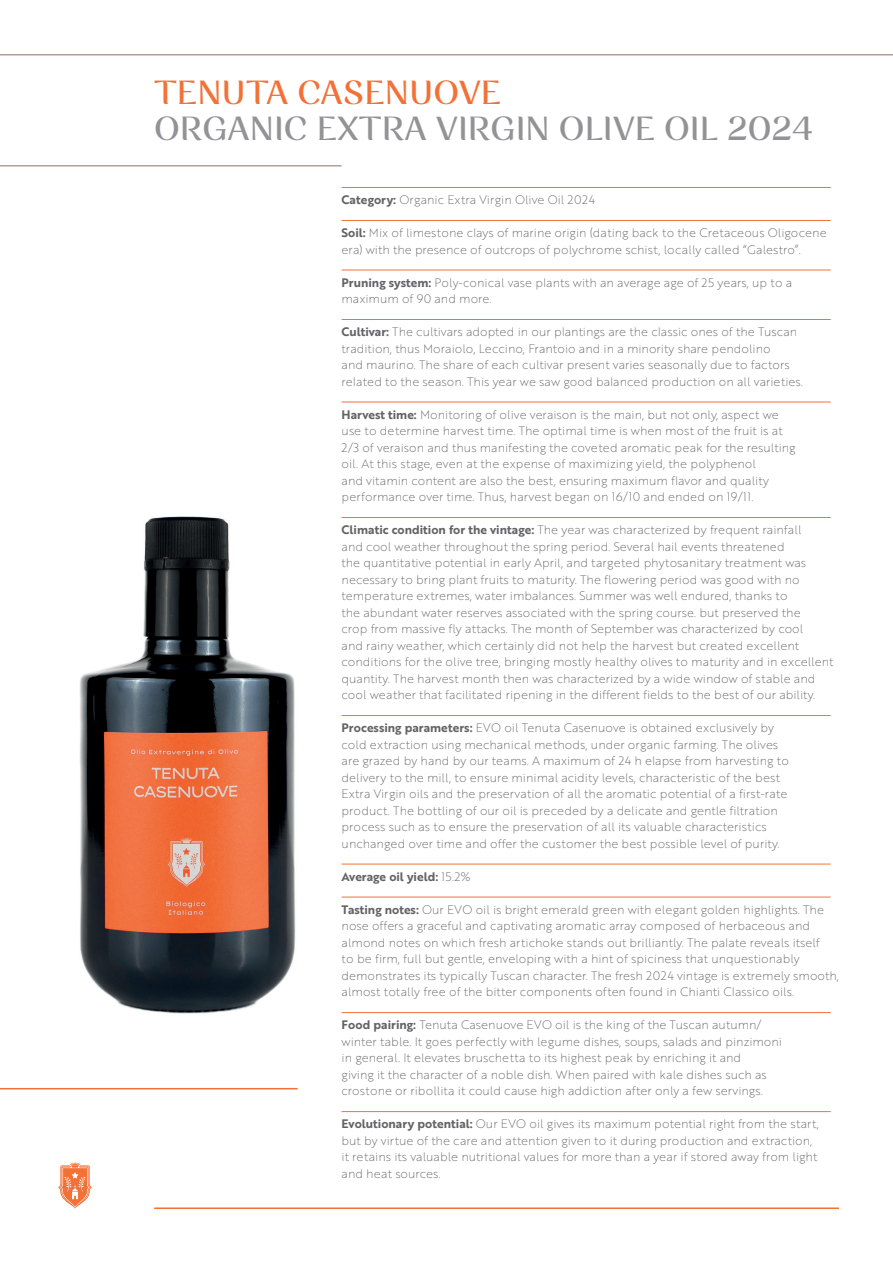
<style>
.page{position:relative;width:893px;height:1263px;background:#fff}
.page>*{position:absolute;margin:0;border:0;box-sizing:border-box;transform-origin:0 0}
.t1{font:500 36px "Rossanova";color:#939296}
.t2{font:500 36px "Rossanova";color:#f37137}
.t3{font:12px/16.5px "Brother 1816 Thin";color:#636366}
.t4{font:12px "Brother 1816 Bold";color:#636366}
.s1{font-family:"Brother 1816 Bold"}
.s2{font-family:"Brother 1816 Thin"}
</style>
<div class="page">
<hr style="left:0;top:1088px;width:298px;height:1px;background:#f37137">
<hr style="left:154px;top:1207px;width:685px;height:2px;background:#f37137">
<svg style="left:58px;top:1163px;width:34px;height:45px"></svg>
<hr style="left:342px;top:187px;width:489px;height:1px;background:#f37137">
<hr style="left:342px;top:220px;width:489px;height:1px;background:#f37137">
<hr style="left:342px;top:270px;width:489px;height:1px;background:#f37137">
<hr style="left:342px;top:319px;width:489px;height:1px;background:#f37137">
<hr style="left:342px;top:402px;width:489px;height:1px;background:#f37137">
<hr style="left:342px;top:517px;width:489px;height:1px;background:#f37137">
<hr style="left:342px;top:715px;width:489px;height:1px;background:#f37137">
<hr style="left:342px;top:864px;width:489px;height:1px;background:#f37137">
<hr style="left:342px;top:897px;width:489px;height:1px;background:#f37137">
<hr style="left:342px;top:1012px;width:489px;height:1px;background:#f37137">
<hr style="left:342px;top:1111px;width:489px;height:1px;background:#f37137">
<hr style="left:0;top:165px;width:342px;height:2px;background:#b39f95">
<hr style="left:0;top:54px;width:893px;height:2px;background:#b39f95">
<img style="left:79px;top:516px;width:217px;height:498px">
<h1 class="t2" style="left:154px;top:70px;width:348px">TENUTA CASENUOVE</h1>
<h1 class="t1" style="left:154px;top:106px;width:661px">ORGANIC EXTRA VIRGIN OLIVE OIL 2024</h1>
<p class="t3" style="left:342px;top:191px;width:255px"><span class="s1">Category:</span> Organic Extra Virgin Olive Oil 2024</p>
<p class="t3" style="left:342px;top:224px;width:486px"><span class="s1">Soil:</span> Mix of limestone clays of marine origin (dating back to the Cretaceous Oligocene era) with the presence of outcrops of polychrome schist, locally called “Galestro”.</p>
<p class="t3" style="left:342px;top:274px;width:452px"><span class="s1">Pruning system:</span> Poly-conical vase plants with an average age of 25 years, up to a maximum of 90 and more.</p>
<p class="t3" style="left:342px;top:323px;width:463px"><span class="s1">Cultivar:</span> The cultivars adopted in our plantings are the classic ones of the Tuscan tradition, thus Moraiolo, Leccino, Frantoio and in a minority share pendolino<br>and maurino. The share of each cultivar present varies seasonally due to factors related to the season. This year we saw good balanced production on all varieties.</p>
<p class="t3" style="left:342px;top:406px;width:456px"><span class="s1">Harvest time:</span> Monitoring of olive veraison is the main, but not only, aspect we use to determine harvest time. The optimal time is when most of the fruit is at 2/3 of veraison and thus manifesting the coveted aromatic peak for the resulting oil. At this stage, even at the expense of maximizing yield, the polyphenol<br>and vitamin content are also the best, ensuring maximum flavor and quality performance over time. Thus, harvest began on 16/10 and ended on 19/11.</p>
<p class="t3" style="left:342px;top:521px;width:493px"><span class="s1">Climatic condition for the vintage:</span> The year was characterized by frequent rainfall<br>and cool weather throughout the spring period. Several hail events threatened<br>the quantitative potential in early April, and targeted phytosanitary treatment was necessary to bring plant fruits to maturity. The flowering period was good with no temperature extremes, water imbalances. Summer was well endured, thanks to<br>the abundant water reserves associated with the spring course. but preserved the<br>crop from massive fly attacks. The month of September was characterized by cool<br>and rainy weather, which certainly did not help the harvest but created excellent conditions for the olive tree, bringing mostly healthy olives to maturity and in excellent quantity. The harvest month then was characterized by a wide window of stable and cool weather that facilitated ripening in the different fields to the best of our ability.</p>
<p class="t3" style="left:342px;top:719px;width:449px"><span class="s1">Processing parameters:</span> EVO oil Tenuta Casenuove is obtained exclusively by cold extraction using mechanical methods, under organic farming. The olives are grazed by hand by our teams. A maximum of 24 h elapse from harvesting to delivery to the mill, to ensure minimal acidity levels, characteristic of the best Extra Virgin oils and the preservation of all the aromatic potential of a first-rate product. The bottling of our oil is preceded by a delicate and gentle filtration process such as to ensure the preservation of all its valuable characteristics unchanged over time and offer the customer the best possible level of purity.</p>
<p class="t4" style="left:342px;top:867px;width:131px">Average oil yield: <span class="s2">15.2%</span></p>
<p class="t3" style="left:342px;top:901px;width:499px"><span class="s1">Tasting notes:</span> Our EVO oil is bright emerald green with elegant golden highlights. The nose offers a graceful and captivating aromatic array composed of herbaceous and almond notes on which fresh artichoke stands out brilliantly. The palate reveals itself<br>to be firm, full but gentle, enveloping with a hint of spiciness that unquestionably demonstrates its typically Tuscan character. The fresh 2024 vintage is extremely smooth, almost totally free of the bitter components often found in Chianti Classico oils.</p>
<p class="t3" style="left:342px;top:1016px;width:442px"><span class="s1">Food pairing:</span> Tenuta Casenuove EVO oil is the king of the Tuscan autumn/ winter table. It goes perfectly with legume dishes, soups, salads and pinzimoni in general. It elevates bruschetta to its highest peak by enriching it and<br>giving it the character of a noble dish. When paired with kale dishes such as crostone or ribollita it could cause high addiction after only a few servings.</p>
<p class="t3" style="left:342px;top:1115px;width:479px"><span class="s1">Evolutionary potential:</span> Our EVO oil gives its maximum potential right from the start, but by virtue of the care and attention given to it during production and extraction, it retains its valuable nutritional values for more than a year if stored away from light and heat sources.</p>
</div>
